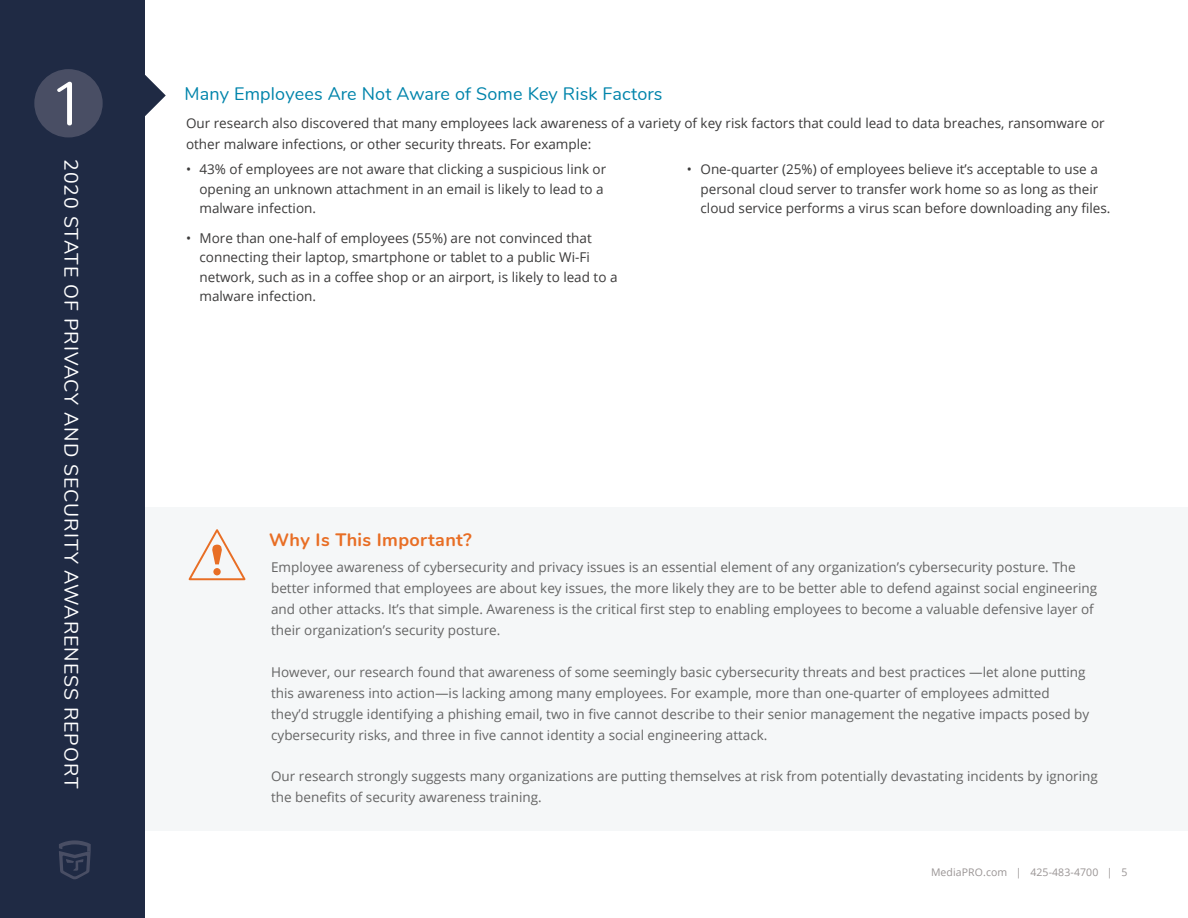
<style>
.page{position:relative;width:1188px;height:918px;background:#fff}
.page>*{position:absolute;margin:0;border:0;box-sizing:border-box;transform-origin:0 0}
.t1{font:19.5px "Nunito";letter-spacing:.05em;color:#fff}
.t2{font:18px "Nunito";letter-spacing:.01em;color:#0084ab}
.t3{font:700 18px "Nunito";letter-spacing:.02em;color:#e86e25}
.t4{font:13.5px/21px "Open Sans";color:#656565}
.t5{font:13.5px/19.5px "Open Sans";color:#3b3a3a}
.t6{font:10.5px "Open Sans";letter-spacing:.01em;color:#999494}
</style>
<div class="page">
<svg style="left:145px;top:75px;width:21px;height:41px"></svg>
<div style="left:0;top:0;width:145px;height:918px;background:#1f2a44"></div>
<svg style="left:59px;top:840px;width:32px;height:39px"></svg>
<div style="left:34px;top:69px;width:69px;height:68px;background:#494e64;border-radius:50%"></div>
<svg style="left:57px;top:82px;width:15px;height:43px"></svg>
<div style="left:145px;top:507px;width:1043px;height:324px;background:#f5f7f8"></div>
<svg style="left:188px;top:529px;width:58px;height:52px"></svg>
<h1 class="t1" style="left:86px;top:159px;width:631px;rotate:90deg">2020 STATE OF PRIVACY AND SECURITY AWARENESS REPORT</h1>
<h2 class="t2" style="left:184px;top:80px;width:480px">Many Employees Are Not Aware of Some Key Risk Factors</h2>
<p class="t5" style="left:186px;top:113px;width:920px;line-height:21px">Our research also discovered that many employees lack awareness of a variety of key risk factors that could lead to data breaches, ransomware or other malware infections, or other security threats. For example:</p>
<p class="t5" style="left:200px;top:159px;width:408px;text-indent:-14px">• 43% of employees are not aware that clicking a suspicious link or opening an unknown attachment in an email is likely to lead to a malware infection.</p>
<p class="t5" style="left:200px;top:228px;width:420px;text-indent:-14px">• More than one-half of employees (55%) are not convinced that connecting their laptop, smartphone or tablet to a public Wi-Fi network, such as in a coffee shop or an airport, is likely to lead to a malware infection.</p>
<p class="t5" style="left:700px;top:159px;width:411px;text-indent:-14px">• One-quarter (25%) of employees believe it’s acceptable to use a personal cloud server to transfer work home so as long as their cloud service performs a virus scan before downloading any files.</p>
<h2 class="t3" style="left:269px;top:527px;width:204px">Why Is This Important?</h2>
<p class="t4" style="left:271px;top:557px;width:828px">Employee awareness of cybersecurity and privacy issues is an essential element of any organization’s cybersecurity posture. The better informed that employees are about key issues, the more likely they are to be better able to defend against social engineering and other attacks. It’s that simple. Awareness is the critical first step to enabling employees to become a valuable defensive layer of their organization’s security posture.</p>
<p class="t4" style="left:271px;top:661px;width:820px">However, our research found that awareness of some seemingly basic cybersecurity threats and best practices —let alone putting this awareness into action—is lacking among many employees. For example, more than one-quarter of employees admitted they’d struggle identifying a phishing email, two in five cannot describe to their senior management the negative impacts posed by cybersecurity risks, and three in five cannot identity a social engineering attack.</p>
<p class="t4" style="left:271px;top:765px;width:828px">Our research strongly suggests many organizations are putting themselves at risk from potentially devastating incidents by ignoring the benefits of security awareness training.</p>
<p class="t6" style="left:931px;top:865px;width:198px">MediaPRO.com | 425-483-4700 | 5</p>
</div>
